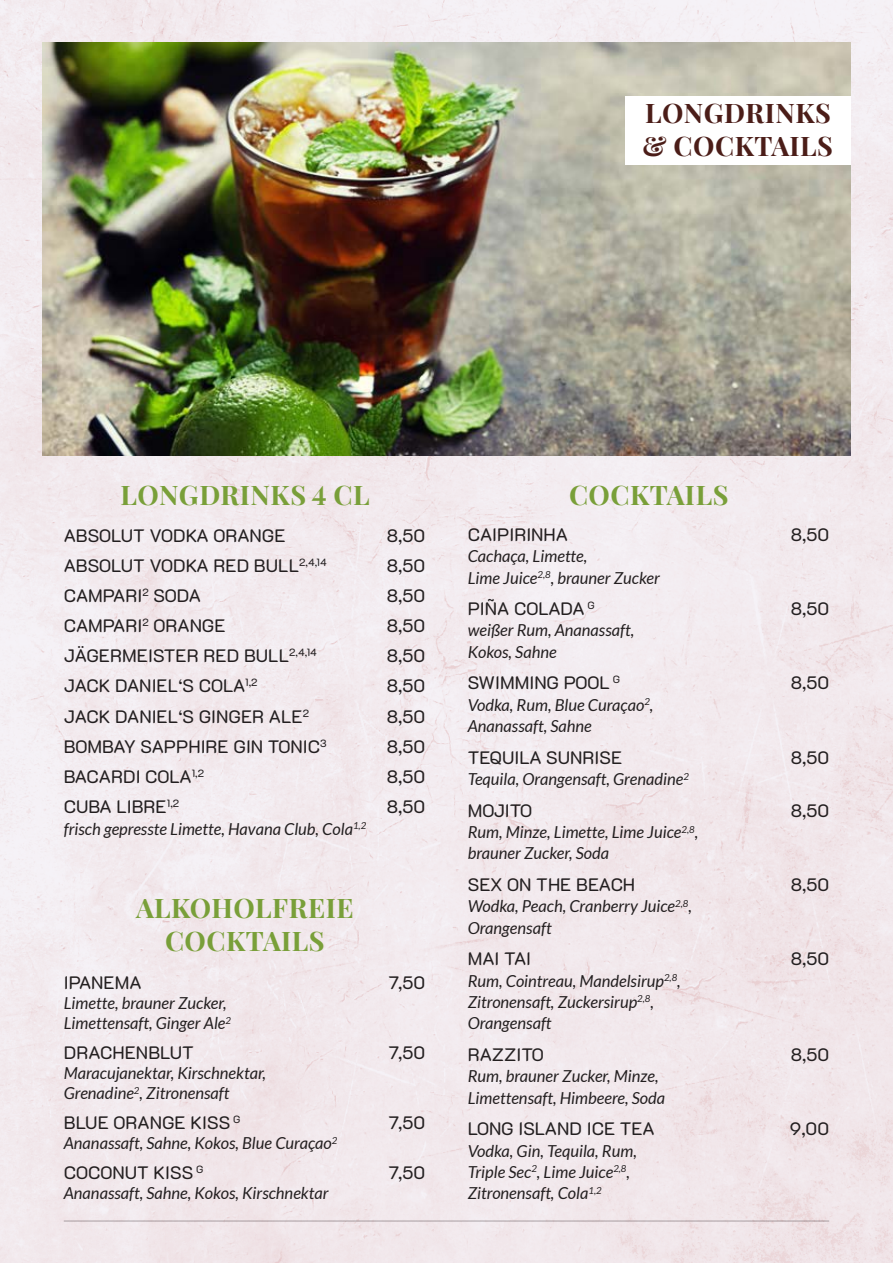
<style>
.page{position:relative;width:893px;height:1263px;background:#f2eaed}
.page>*{position:absolute;margin:0;border:0;box-sizing:border-box;transform-origin:0 0}
.t1{font:700 27px/32.5px "Playfair Display";letter-spacing:.02em;color:#799f39;text-align:center}
.t2{font:700 27px/32.4px "Playfair Display";letter-spacing:.02em;color:#4b1d18}
.t3{font:18px "K2 D";color:#231f20}
.t4{font:italic 16.5px/21.3px "Lato";color:#231f20}
</style>
<div class="page">
<img style="left:43px;top:43px;width:807px;height:412px">
<div style="left:625px;top:96px;width:225px;height:68px;background:#fff"></div>
<h1 class="t2" style="left:642px;top:95px;width:192px">LONGDRINKS &amp; COCKTAILS</h1>
<h1 class="t1" style="left:120px;top:476px;width:251px">LONGDRINKS 4 CL</h1>
<p class="t3" style="left:64px;top:525px;width:223px">ABSOLUT VODKA ORANGE</p>
<p class="t3" style="left:387px;top:525px;width:40px">8,50</p>
<p class="t3" style="left:64px;top:555px;width:265px">ABSOLUT VODKA RED BULL<sup>2,4,14</sup></p>
<p class="t3" style="left:387px;top:555px;width:40px">8,50</p>
<p class="t3" style="left:64px;top:585px;width:139px">CAMPARI<sup>2</sup> SODA</p>
<p class="t3" style="left:387px;top:585px;width:40px">8,50</p>
<p class="t3" style="left:64px;top:615px;width:163px">CAMPARI<sup>2</sup> ORANGE</p>
<p class="t3" style="left:387px;top:615px;width:40px">8,50</p>
<p class="t3" style="left:64px;top:645px;width:255px">JÄGERMEISTER RED BULL<sup>2,4,14</sup></p>
<p class="t3" style="left:387px;top:645px;width:40px">8,50</p>
<p class="t3" style="left:64px;top:676px;width:195px">JACK DANIEL‘S COLA<sup>1,2</sup></p>
<p class="t3" style="left:387px;top:676px;width:40px">8,50</p>
<p class="t3" style="left:64px;top:706px;width:247px">JACK DANIEL‘S GINGER ALE<sup>2</sup></p>
<p class="t3" style="left:387px;top:706px;width:40px">8,50</p>
<p class="t3" style="left:64px;top:736px;width:264px">BOMBAY SAPPHIRE GIN TONIC<sup>3</sup></p>
<p class="t3" style="left:387px;top:736px;width:40px">8,50</p>
<p class="t3" style="left:64px;top:766px;width:142px">BACARDI COLA<sup>1,2</sup></p>
<p class="t3" style="left:387px;top:766px;width:40px">8,50</p>
<p class="t3" style="left:64px;top:796px;width:117px">CUBA LIBRE<sup>1,2</sup></p>
<p class="t3" style="left:387px;top:796px;width:40px">8,50</p>
<p class="t4" style="left:64px;top:819px;width:304px">frisch gepresste Limette, Havana Club, Cola<sup>1,2</sup></p>
<h1 class="t1" style="left:136px;top:889px;width:219px">ALKOHOLFREIE<br>COCKTAILS</h1>
<p class="t3" style="left:64px;top:973px;width:79px">IPANEMA</p>
<p class="t3" style="left:388px;top:973px;width:38px">7,50</p>
<p class="t4" style="left:64px;top:994px;width:169px;line-height:19.8px">Limette, brauner Zucker,<br>Limettensaft, Ginger Ale<sup>2</sup></p>
<p class="t3" style="left:64px;top:1042px;width:132px">DRACHENBLUT</p>
<p class="t3" style="left:388px;top:1042px;width:38px">7,50</p>
<p class="t4" style="left:64px;top:1064px;width:204px;line-height:19.8px">Maracujanektar, Kirschnektar,<br>Grenadine<sup>2</sup>, Zitronensaft</p>
<p class="t3" style="left:64px;top:1112px;width:178px">BLUE ORANGE KISS <sup>G</sup></p>
<p class="t3" style="left:388px;top:1112px;width:38px">7,50</p>
<p class="t4" style="left:64px;top:1133px;width:275px">Ananassaft, Sahne, Kokos, Blue Curaçao<sup>2</sup></p>
<p class="t3" style="left:64px;top:1162px;width:141px">COCONUT KISS <sup>G</sup></p>
<p class="t3" style="left:388px;top:1162px;width:38px">7,50</p>
<p class="t4" style="left:64px;top:1183px;width:266px">Ananassaft, Sahne, Kokos, Kirschnektar</p>
<h1 class="t1" style="left:569px;top:476px;width:161px">COCKTAILS</h1>
<p class="t3" style="left:468px;top:524px;width:102px">CAIPIRINHA</p>
<p class="t3" style="left:791px;top:524px;width:40px">8,50</p>
<p class="t4" style="left:468px;top:546px;width:194px">Cachaça, Limette,<br>Lime Juice<sup>2,8</sup>, brauner Zucker</p>
<p class="t3" style="left:468px;top:598px;width:128px">PIÑA COLADA <sup>G</sup></p>
<p class="t3" style="left:791px;top:598px;width:40px">8,50</p>
<p class="t4" style="left:468px;top:620px;width:168px">weißer Rum, Ananassaft,<br>Kokos, Sahne</p>
<p class="t3" style="left:468px;top:673px;width:154px">SWIMMING POOL <sup>G</sup></p>
<p class="t3" style="left:791px;top:673px;width:40px">8,50</p>
<p class="t4" style="left:468px;top:695px;width:187px">Vodka, Rum, Blue Curaçao<sup>2</sup>,<br>Ananassaft, Sahne</p>
<p class="t3" style="left:468px;top:747px;width:156px">TEQUILA SUNRISE</p>
<p class="t3" style="left:791px;top:747px;width:40px">8,50</p>
<p class="t4" style="left:468px;top:769px;width:223px">Tequila, Orangensaft, Grenadine<sup>2</sup></p>
<p class="t3" style="left:468px;top:800px;width:66px">MOJITO</p>
<p class="t3" style="left:791px;top:800px;width:40px">8,50</p>
<p class="t4" style="left:468px;top:822px;width:232px">Rum, Minze, Limette, Lime Juice<sup>2,8</sup>, brauner Zucker, Soda</p>
<p class="t3" style="left:468px;top:874px;width:169px">SEX ON THE BEACH</p>
<p class="t3" style="left:791px;top:874px;width:40px">8,50</p>
<p class="t4" style="left:468px;top:896px;width:226px">Wodka, Peach, Cranberry Juice<sup>2,8</sup>,<br>Orangensaft</p>
<p class="t3" style="left:468px;top:948px;width:65px">MAI TAI</p>
<p class="t3" style="left:791px;top:948px;width:40px">8,50</p>
<p class="t4" style="left:468px;top:970px;width:215px">Rum, Cointreau, Mandelsirup<sup>2,8</sup>,<br>Zitronensaft, Zuckersirup<sup>2,8</sup>,<br>Orangensaft</p>
<p class="t3" style="left:468px;top:1044px;width:78px">RAZZITO</p>
<p class="t3" style="left:791px;top:1044px;width:40px">8,50</p>
<p class="t4" style="left:468px;top:1066px;width:199px">Rum, brauner Zucker, Minze,<br>Limettensaft, Himbeere, Soda</p>
<p class="t3" style="left:468px;top:1118px;width:188px">LONG ISLAND ICE TEA</p>
<p class="t3" style="left:790px;top:1118px;width:41px">9,00</p>
<p class="t4" style="left:468px;top:1140px;width:171px">Vodka, Gin, Tequila, Rum,<br>Triple Sec<sup>2</sup>, Lime Juice<sup>2,8</sup>,<br>Zitronensaft, Cola<sup>1,2</sup></p>
</div>
